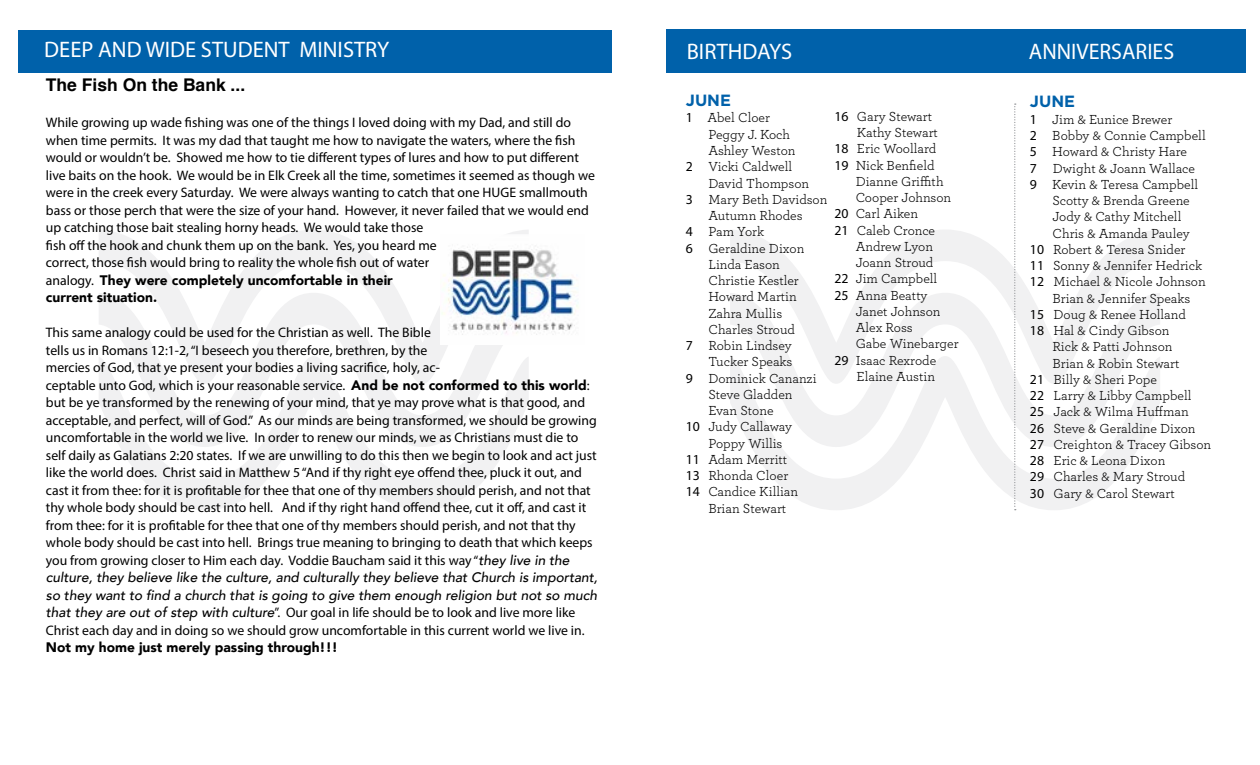
<style>
.page{position:relative;width:1260px;height:765px;background:#fff}
.page>*{position:absolute;margin:0;border:0;box-sizing:border-box;transform-origin:0 0}
.t1{font:22.5px "Myriad Pro";color:#fff}
.t2{font:700 17.5px "Helvetica";color:#000}
.t3{font:700 16.25px "Gotham";color:#0061aa}
.t4{font:13.75px/17.5px "Myriad Pro";color:#000}
.t5{font:13.75px "Archer";color:#000}
.t6{font:italic 500 13.75px/17.5px "Avenir";color:#000}
.t7{font:900 13.75px/17.5px "Avenir";color:#000}
.s1{font-family:"Myriad Pro";font-weight:400}
.s2{font-family:"Avenir";font-weight:900}
.s3{font-family:"Avenir";font-weight:500;font-style:italic}
.s4{font-family:"Myriad Pro"}
</style>
<div class="page">
<svg style="left:99px;top:230px;width:430px;height:63px"></svg>
<svg style="left:120px;top:447px;width:387px;height:63px"></svg>
<svg style="left:99px;top:293px;width:430px;height:154px;fill:#f1f1f2"></svg>
<svg style="left:730px;top:230px;width:430px;height:63px"></svg>
<svg style="left:752px;top:447px;width:387px;height:63px"></svg>
<svg style="left:730px;top:293px;width:430px;height:154px;fill:#f1f1f2"></svg>
<div style="left:666px;top:30px;width:326px;height:43px;background:#0061aa"></div>
<div style="left:981px;top:30px;width:265px;height:43px;background:#0061aa"></div>
<svg style="left:1014px;top:103px;width:2px;height:407px"></svg>
<div style="left:18px;top:30px;width:593px;height:42px;background:#0061aa"></div>
<img style="left:440px;top:235px;width:138px;height:110px">
<h1 class="t1" style="left:44px;top:36px;width:346px">DEEP AND WIDE STUDENT MINISTRY</h1>
<p class="t2" style="left:46px;top:71px;width:201px">The Fish On the Bank ...</p>
<p class="t4" style="left:46px;top:114px;width:551px">While growing up wade fishing was one of the things I loved doing with my Dad, and still do when time permits. It was my dad that taught me how to navigate the waters, where the fish would or wouldn’t be. Showed me how to tie different types of lures and how to put different live baits on the hook. We would be in Elk Creek all the time, sometimes it seemed as though we were in the creek every Saturday. We were always wanting to catch that one HUGE smallmouth bass or those perch that were the size of your hand. However, it never failed that we would end up catching those bait stealing horny heads. We would take those<br>fish off the hook and chunk them up on the bank. Yes, you heard me<br>correct, those fish would bring to reality the whole fish out of water</p>
<p class="t7" style="left:46px;top:271px;width:349px"><span class="s1">analogy.</span> They were completely uncomfortable in their current situation.</p>
<p class="t4" style="left:46px;top:324px;width:552px">This same analogy could be used for the Christian as well. The Bible<br>tells us in Romans 12:1-2, “I beseech you therefore, brethren, by the<br>mercies of God, that ye present your bodies a living sacrifice, holy, ac-<br>ceptable unto God, which is your reasonable service. <span class="s2">And be not conformed to this world</span>: but be ye transformed by the renewing of your mind, that ye may prove what is that good, and acceptable, and perfect, will of God.” As our minds are being transformed, we should be growing uncomfortable in the world we live. In order to renew our minds, we as Christians must die to self daily as Galatians 2:20 states. If we are unwilling to do this then we begin to look and act just like the world does. Christ said in Matthew 5 “And if thy right eye offend thee, pluck it out, and cast it from thee: for it is profitable for thee that one of thy members should perish, and not that thy whole body should be cast into hell. And if thy right hand offend thee, cut it off, and cast it from thee: for it is profitable for thee that one of thy members should perish, and not that thy whole body should be cast into hell. Brings true meaning to bringing to death that which keeps you from growing closer to Him each day. Voddie Baucham said it this way “<span class="s3">they live in the</span></p>
<p class="t6" style="left:46px;top:569px;width:553px">culture, they believe like the culture, and culturally they believe that Church is important, so they want to find a church that is going to give them enough religion but not so much</p>
<p class="t4" style="left:46px;top:604px;width:540px"><span class="s3">that they are out of step with culture</span>”. Our goal in life should be to look and live more like<br>Christ each day and in doing so we should grow uncomfortable in this current world we live in.</p>
<p class="t7" style="left:46px;top:638px;width:293px">Not my home just merely passing through!!!</p>
<h1 class="t1" style="left:687px;top:38px;width:107px">BIRTHDAYS</h1>
<p class="t3" style="left:686px;top:90px;width:47px">JUNE</p>
<p class="t5" style="left:686px;top:108px;width:86px"><span class="s4">1</span> Abel Cloer</p>
<p class="t5" style="left:708px;top:125px;width:83px">Peggy J. Koch</p>
<p class="t5" style="left:708px;top:141px;width:89px">Ashley Weston</p>
<p class="t5" style="left:686px;top:157px;width:108px"><span class="s4">2</span> Vicki Caldwell</p>
<p class="t5" style="left:708px;top:173px;width:102px">David Thompson</p>
<p class="t5" style="left:686px;top:190px;width:143px"><span class="s4">3</span> Mary Beth Davidson</p>
<p class="t5" style="left:708px;top:206px;width:96px">Autumn Rhodes</p>
<p class="t5" style="left:686px;top:222px;width:80px"><span class="s4">4</span> Pam York</p>
<p class="t5" style="left:686px;top:238px;width:120px"><span class="s4">6</span> Geraldine Dixon</p>
<p class="t5" style="left:708px;top:255px;width:73px">Linda Eason</p>
<p class="t5" style="left:708px;top:271px;width:92px">Christie Kestler</p>
<p class="t5" style="left:708px;top:287px;width:90px">Howard Martin</p>
<p class="t5" style="left:708px;top:303px;width:75px">Zahra Mullis</p>
<p class="t5" style="left:708px;top:320px;width:88px">Charles Stroud</p>
<p class="t5" style="left:686px;top:336px;width:107px"><span class="s4">7</span> Robin Lindsey</p>
<p class="t5" style="left:708px;top:352px;width:85px">Tucker Speaks</p>
<p class="t5" style="left:686px;top:368px;width:132px"><span class="s4">9</span> Dominick Cananzi</p>
<p class="t5" style="left:708px;top:385px;width:86px">Steve Gladden</p>
<p class="t5" style="left:708px;top:401px;width:67px">Evan Stone</p>
<p class="t5" style="left:686px;top:417px;width:108px"><span class="s4">10</span> Judy Callaway</p>
<p class="t5" style="left:708px;top:433px;width:76px">Poppy Willis</p>
<p class="t5" style="left:686px;top:450px;width:103px"><span class="s4">11</span> Adam Merritt</p>
<p class="t5" style="left:686px;top:466px;width:104px"><span class="s4">13</span> Rhonda Cloer</p>
<p class="t5" style="left:686px;top:482px;width:114px"><span class="s4">14</span> Candice Killian</p>
<p class="t5" style="left:708px;top:499px;width:79px">Brian Stewart</p>
<p class="t5" style="left:834px;top:107px;width:99px"><span class="s4">16</span> Gary Stewart</p>
<p class="t5" style="left:857px;top:123px;width:82px">Kathy Stewart</p>
<p class="t5" style="left:834px;top:139px;width:103px"><span class="s4">18</span> Eric Woollard</p>
<p class="t5" style="left:834px;top:155px;width:102px"><span class="s4">19</span> Nick Benfield</p>
<p class="t5" style="left:856px;top:172px;width:89px">Dianne Griffith</p>
<p class="t5" style="left:856px;top:188px;width:97px">Cooper Johnson</p>
<p class="t5" style="left:834px;top:204px;width:85px"><span class="s4">20</span> Carl Aiken</p>
<p class="t5" style="left:834px;top:220px;width:102px"><span class="s4">21</span> Caleb Cronce</p>
<p class="t5" style="left:856px;top:237px;width:79px">Andrew Lyon</p>
<p class="t5" style="left:856px;top:253px;width:79px">Joann Stroud</p>
<p class="t5" style="left:834px;top:269px;width:104px"><span class="s4">22</span> Jim Campbell</p>
<p class="t5" style="left:834px;top:285px;width:94px"><span class="s4">25</span> Anna Beatty</p>
<p class="t5" style="left:856px;top:302px;width:86px">Janet Johnson</p>
<p class="t5" style="left:856px;top:318px;width:59px">Alex Ross</p>
<p class="t5" style="left:856px;top:334px;width:104px">Gabe Winebarger</p>
<p class="t5" style="left:834px;top:350px;width:103px"><span class="s4">29</span> Isaac Rexrode</p>
<p class="t5" style="left:857px;top:367px;width:80px">Elaine Austin</p>
<h1 class="t1" style="left:1029px;top:38px;width:147px">ANNIVERSARIES</h1>
<p class="t3" style="left:1030px;top:91px;width:47px">JUNE</p>
<p class="t5" style="left:1030px;top:110px;width:144px"><span class="s4">1</span> Jim &amp; Eunice Brewer</p>
<p class="t5" style="left:1030px;top:126px;width:177px"><span class="s4">2</span> Bobby &amp; Connie Campbell</p>
<p class="t5" style="left:1030px;top:142px;width:159px"><span class="s4">5</span> Howard &amp; Christy Hare</p>
<p class="t5" style="left:1030px;top:158px;width:167px"><span class="s4">7</span> Dwight &amp; Joann Wallace</p>
<p class="t5" style="left:1030px;top:175px;width:170px"><span class="s4">9</span> Kevin &amp; Teresa Campbell</p>
<p class="t5" style="left:1052px;top:191px;width:139px">Scotty &amp; Brenda Greene</p>
<p class="t5" style="left:1052px;top:207px;width:130px">Jody &amp; Cathy Mitchell</p>
<p class="t5" style="left:1052px;top:223px;width:139px">Chris &amp; Amanda Pauley</p>
<p class="t5" style="left:1030px;top:240px;width:157px"><span class="s4">10</span> Robert &amp; Teresa Snider</p>
<p class="t5" style="left:1030px;top:256px;width:174px"><span class="s4">11</span> Sonny &amp; Jennifer Hedrick</p>
<p class="t5" style="left:1030px;top:272px;width:177px"><span class="s4">12</span> Michael &amp; Nicole Johnson</p>
<p class="t5" style="left:1052px;top:288px;width:139px">Brian &amp; Jennifer Speaks</p>
<p class="t5" style="left:1030px;top:305px;width:157px"><span class="s4">15</span> Doug &amp; Renee Holland</p>
<p class="t5" style="left:1030px;top:321px;width:141px"><span class="s4">18</span> Hal &amp; Cindy Gibson</p>
<p class="t5" style="left:1052px;top:337px;width:122px">Rick &amp; Patti Johnson</p>
<p class="t5" style="left:1052px;top:353px;width:129px">Brian &amp; Robin Stewart</p>
<p class="t5" style="left:1030px;top:370px;width:129px"><span class="s4">21</span> Billy &amp; Sheri Pope</p>
<p class="t5" style="left:1030px;top:386px;width:163px"><span class="s4">22</span> Larry &amp; Libby Campbell</p>
<p class="t5" style="left:1030px;top:402px;width:160px"><span class="s4">25</span> Jack &amp; Wilma Huffman</p>
<p class="t5" style="left:1030px;top:418px;width:167px"><span class="s4">26</span> Steve &amp; Geraldine Dixon</p>
<p class="t5" style="left:1030px;top:435px;width:183px"><span class="s4">27</span> Creighton &amp; Tracey Gibson</p>
<p class="t5" style="left:1030px;top:451px;width:137px"><span class="s4">28</span> Eric &amp; Leona Dixon</p>
<p class="t5" style="left:1030px;top:467px;width:157px"><span class="s4">29</span> Charles &amp; Mary Stroud</p>
<p class="t5" style="left:1030px;top:484px;width:146px"><span class="s4">30</span> Gary &amp; Carol Stewart</p>
</div>
